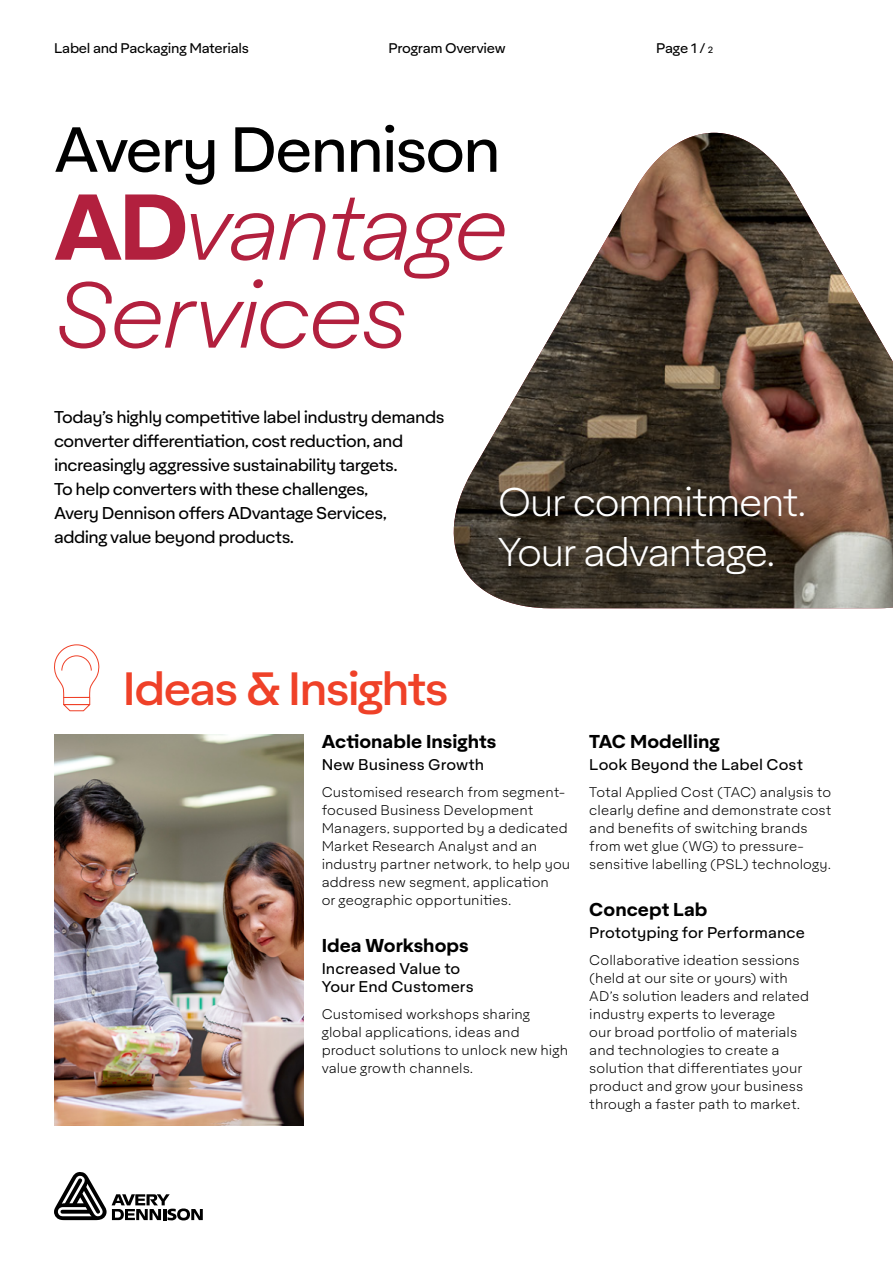
<style>
.page{position:relative;width:893px;height:1263px;background:#fff}
.page>*{position:absolute;margin:0;border:0;box-sizing:border-box;transform-origin:0 0}
.t1{font:italic 300 90px/87.9px "Aktifo A";letter-spacing:-.05em;color:#b2203e}
.t2{font:61.35px "Aktifo A";letter-spacing:-.04em;color:#000}
.t3{font:500 45px "Aktifo A";letter-spacing:-.04em;color:#ef4128}
.t4{font:300 38.7px/50.2px "Aktifo A";letter-spacing:-.045em;color:#fff}
.t5{font:700 18px "Aktifo A";color:#000}
.t6{font:16.5px/24px "Aktifo A";letter-spacing:-.03em;color:#000}
.t7{font:15px/18px "Aktifo A";letter-spacing:.005em;color:#000}
.t8{font:300 13.5px/18px "Aktifo A";letter-spacing:.005em;color:#000}
.t9{font:13.5px "Aktifo A";letter-spacing:-.02em;color:#000}
.s1{font-size:9px}
.s2{font-weight:700;font-style:normal}
</style>
<div class="page">
<svg style="left:54px;top:1172px;width:149px;height:48px"></svg>
<img style="left:453px;top:133px;width:440px;height:475px">
<img style="left:54px;top:734px;width:250px;height:392px">
<svg style="left:54px;top:644px;width:46px;height:68px"></svg>
<p class="t9" style="left:54px;top:39px;width:196px">Label and Packaging Materials</p>
<p class="t9" style="left:389px;top:39px;width:119px">Program Overview</p>
<p class="t9" style="left:656px;top:39px;width:58px">Page 1 / <span class="s1">2</span></p>
<h2 class="t2" style="left:54px;top:111px;width:449px">Avery Dennison</h2>
<h1 class="t1" style="left:54px;top:183px;width:457px"><span class="s2">AD</span>vantage<br>Services</h1>
<p class="t6" style="left:54px;top:405px;width:392px">Today’s highly competitive label industry demands converter differentiation, cost reduction, and increasingly aggressive sustainability targets.<br>To help converters with these challenges,<br>Avery Dennison offers ADvantage Services, adding value beyond products.</p>
<h3 class="t4" style="left:498px;top:477px;width:309px">Our commitment.<br>Your advantage.</h3>
<h3 class="t3" style="left:123px;top:660px;width:327px">Ideas &amp; Insights</h3>
<h3 class="t5" style="left:322px;top:729px;width:176px">Actionable Insights</h3>
<p class="t7" style="left:322px;top:756px;width:164px">New Business Growth</p>
<p class="t8" style="left:322px;top:783px;width:250px">Customised research from segment&shy;focused Business Development Managers, supported by a dedicated Market Research Analyst and an industry partner network, to help you address new segment, application<br>or geographic opportunities.</p>
<h3 class="t5" style="left:322px;top:933px;width:149px">Idea Workshops</h3>
<p class="t7" style="left:322px;top:959px;width:154px">Increased Value to<br>Your End Customers</p>
<p class="t8" style="left:322px;top:1005px;width:248px">Customised workshops sharing global applications, ideas and product solutions to unlock new high value growth channels.</p>
<h3 class="t5" style="left:589px;top:729px;width:132px">TAC Modelling</h3>
<p class="t7" style="left:589px;top:756px;width:215px">Look Beyond the Label Cost</p>
<p class="t8" style="left:589px;top:783px;width:244px">Total Applied Cost (TAC) analysis to clearly define and demonstrate cost and benefits of switching brands from wet glue (WG) to pressure&shy;sensitive labelling (PSL) technology.</p>
<h3 class="t5" style="left:589px;top:897px;width:120px">Concept Lab</h3>
<p class="t7" style="left:589px;top:923px;width:217px">Prototyping for Performance</p>
<p class="t8" style="left:589px;top:951px;width:221px">Collaborative ideation sessions (held at our site or yours) with<br>AD’s solution leaders and related industry experts to leverage<br>our broad portfolio of materials and technologies to create a solution that differentiates your product and grow your business through a faster path to market.</p>
</div>
